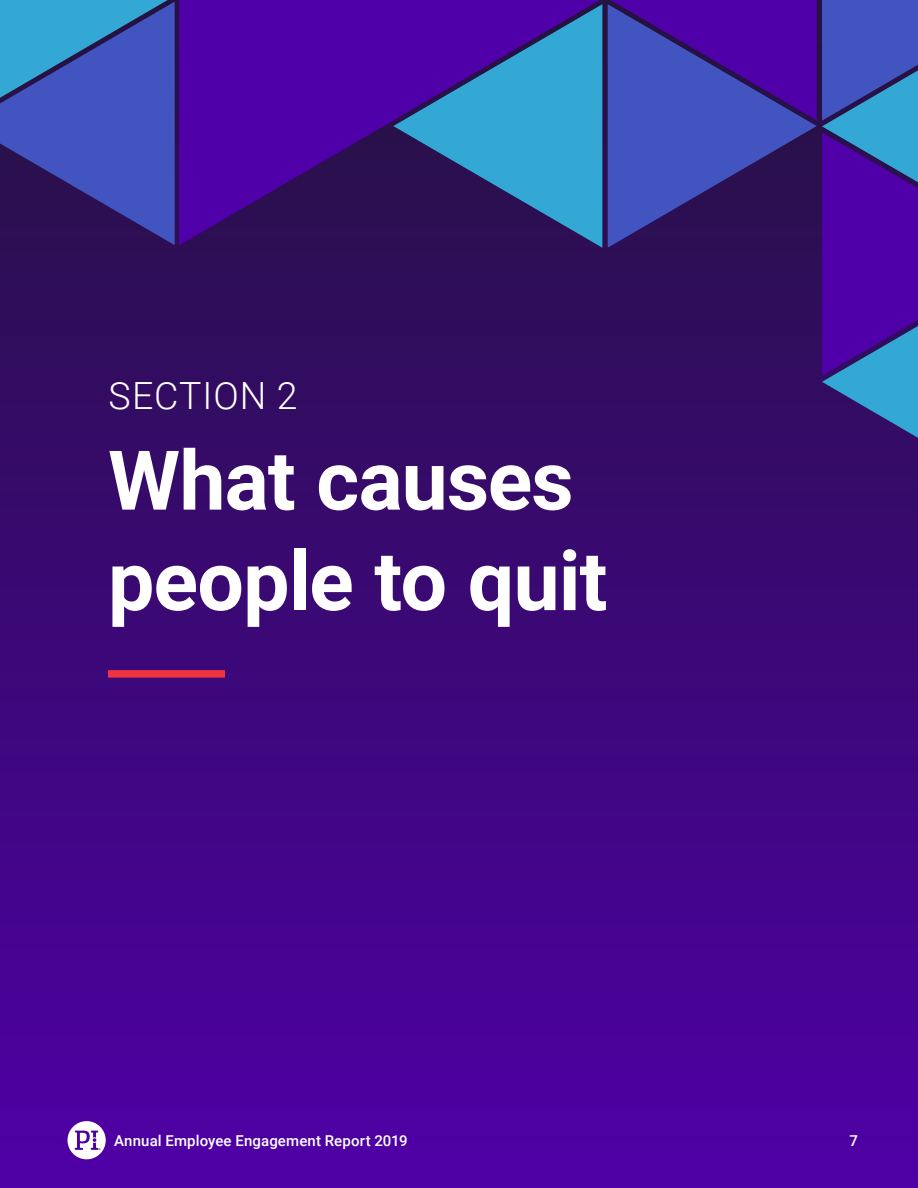
<style>
.page{position:relative;width:918px;height:1188px;background:#fff}
.page>*{position:absolute;margin:0;border:0;box-sizing:border-box;transform-origin:0 0}
.Section{font:700 82.5px/100.5px "Roboto";letter-spacing:-.01em;color:#fff}
.Section-2{font:300 37.5px "Roboto";letter-spacing:.025em;color:#fff}
.t1{font:500 15px "Roboto";letter-spacing:.01em;color:#fff}
</style>
<div class="page">
<div style="left:0;top:0;width:918px;height:1188px;background:linear-gradient(to bottom,#282153,#4e009e)"></div>
<svg style="left:67px;top:1121px;width:39px;height:38px"></svg>
<svg style="left:179px;top:0;width:421px;height:245px;background:#460392"></svg>
<svg style="left:610px;top:0;width:308px;height:438px;background:#3a278c"></svg>
<svg style="left:0;top:0;width:175px;height:245px;background:#3954a9"></svg>
<svg style="left:393px;top:4px;width:209px;height:244px;background:#3757a5"></svg>
<div style="left:108px;top:670px;width:117px;height:8px;background:#ef3340"></div>
<p class="Section-2" style="left:109px;top:370px;width:191px">SECTION 2</p>
<p class="Section" style="left:108px;top:427px;width:501px">What causes people to quit</p>
<p class="t1" style="left:114px;top:1130px;width:295px">Annual Employee Engagement Report 2019</p>
<p class="t1" style="left:849px;top:1130px;width:10px">7</p>
</div>
